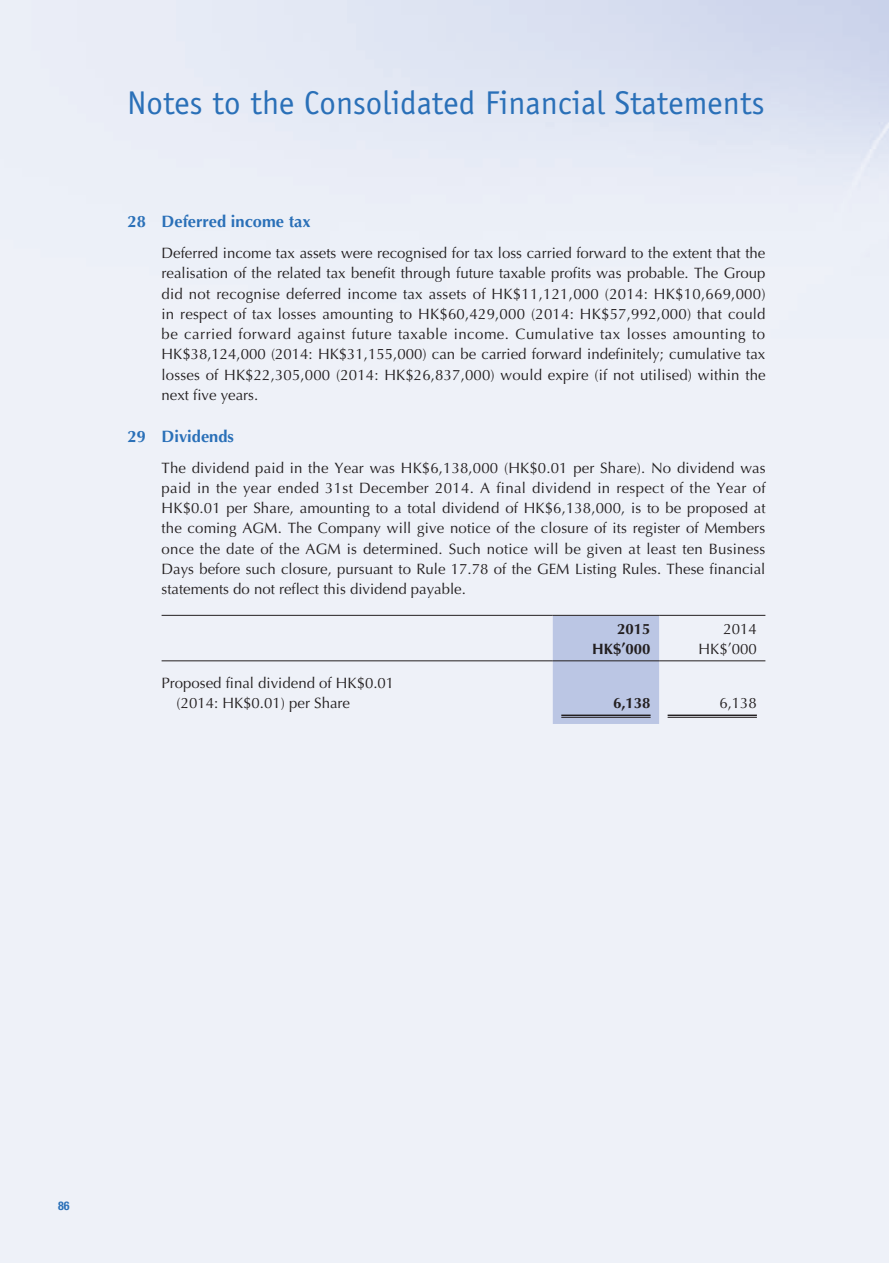
<style>
.page{position:relative;width:893px;height:1263px;background:#fff}
.page>*{position:absolute;margin:0;border:0;box-sizing:border-box;transform-origin:0 0}
.t1{font:33px "Officina Sans Std";color:#2a70b8}
._3__標題{font:700 16.5px "Optima LT Std";color:#2a70b8}
._1__內文{font:15px/20.2px "Optima LT Std";color:#231f20;text-align:justify}
._1__內文-2{font:700 15px "Optima LT Std";color:#231f20}
.t2{font:700 condensed 12px "Helvetica Neue LT Std";color:#2a70b8}
</style>
<div class="page">
<img style="left:0;top:0;width:889px;height:1263px">
<div style="left:553px;top:616px;width:106px;height:108px;background:#bbc6e4"></div>
<hr style="left:162px;top:615px;width:391px;height:1px;background:#231f20">
<hr style="left:553px;top:615px;width:106px;height:1px;background:#231f20">
<hr style="left:659px;top:615px;width:106px;height:1px;background:#231f20">
<hr style="left:162px;top:661px;width:391px;height:1px;background:#231f20">
<hr style="left:553px;top:661px;width:106px;height:1px;background:#231f20">
<hr style="left:659px;top:661px;width:106px;height:1px;background:#231f20">
<hr style="left:561px;top:714px;width:90px;height:2px;background:#231f20">
<hr style="left:561px;top:717px;width:90px;height:1px;background:#231f20">
<hr style="left:668px;top:714px;width:89px;height:2px;background:#231f20">
<hr style="left:668px;top:717px;width:89px;height:1px;background:#231f20">
<h1 class="t1" style="left:128px;top:83px;width:638px">Notes to the Consolidated Financial Statements</h1>
<p class="_3__標題" style="left:128px;top:212px;width:185px">28 Deferred income tax</p>
<p class="_1__內文" style="left:162px;top:243px;width:606px">Deferred income tax assets were recognised for tax loss carried forward to the extent that the realisation of the related tax benefit through future taxable profits was probable. The Group did not recognise deferred income tax assets of HK$11,121,000 (2014: HK$10,669,000) in respect of tax losses amounting to HK$60,429,000 (2014: HK$57,992,000) that could be carried forward against future taxable income. Cumulative tax losses amounting to HK$38,124,000 (2014: HK$31,155,000) can be carried forward indefinitely; cumulative tax losses of HK$22,305,000 (2014: HK$26,837,000) would expire (if not utilised) within the next five years.</p>
<p class="_3__標題" style="left:128px;top:427px;width:108px">29 Dividends</p>
<p class="_1__內文" style="left:162px;top:458px;width:606px">The dividend paid in the Year was HK$6,138,000 (HK$0.01 per Share). No dividend was paid in the year ended 31st December 2014. A final dividend in respect of the Year of HK$0.01 per Share, amounting to a total dividend of HK$6,138,000, is to be proposed at the coming AGM. The Company will give notice of the closure of its register of Members once the date of the AGM is determined. Such notice will be given at least ten Business Days before such closure, pursuant to Rule 17.78 of the GEM Listing Rules. These financial statements do not reflect this dividend payable.</p>
<p class="_1__內文-2" style="left:617px;top:620px;width:35px">2015</p>
<p class="_1__內文" style="left:723px;top:619px;width:35px">2014</p>
<p class="_1__內文-2" style="left:592px;top:640px;width:60px">HK$’000</p>
<p class="_1__內文" style="left:698px;top:639px;width:60px">HK$’000</p>
<p class="_1__內文" style="left:162px;top:673px;width:234px">Proposed final dividend of HK$0.01</p>
<p class="_1__內文" style="left:177px;top:693px;width:175px">(2014: HK$0.01) per Share</p>
<p class="_1__內文-2" style="left:613px;top:694px;width:39px">6,138</p>
<p class="_1__內文" style="left:719px;top:693px;width:39px">6,138</p>
<p class="t2" style="left:58px;top:1198px;width:13px">86</p>
</div>
